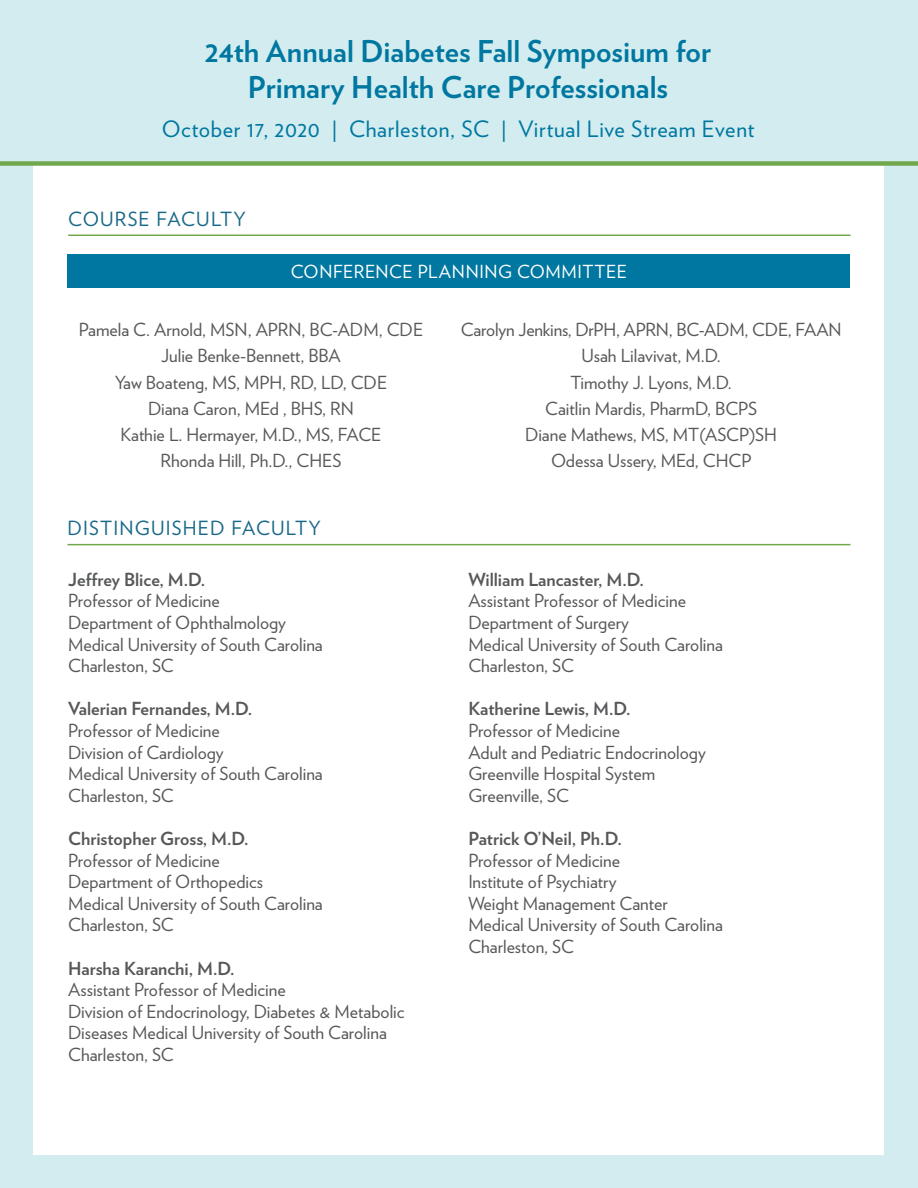
<style>
.page{position:relative;width:918px;height:1188px;background:#d2ecef}
.page>*{position:absolute;margin:0;border:0;box-sizing:border-box;transform-origin:0 0}
.t1{font:700 30px/36px "Verlag";color:#0077a0;text-align:center}
.t2{font:22.5px "Verlag";letter-spacing:.025em;color:#0077a0}
.t3{font:19.5px "Verlag";letter-spacing:.06em;color:#186887}
.t4{font:18px/21.6px "Verlag";color:#57585a}
.t5{font:700 18px "Verlag";color:#57585a}
.t6{font:18px "Verlag";letter-spacing:.03em;color:#fff}
</style>
<div class="page">
<div style="left:34px;top:162px;width:850px;height:992px;background:#fff"></div>
<div style="left:0;top:161px;width:918px;height:5px;background:#72a84d"></div>
<hr style="left:68px;top:235px;width:783px;height:1px;background:#72a84d">
<div style="left:68px;top:254px;width:782px;height:34px;background:#0077a0"></div>
<hr style="left:68px;top:544px;width:782px;height:1px;background:#72a84d">
<h1 class="t1" style="left:205px;top:32px;width:508px">24th Annual Diabetes Fall Symposium for<br>Primary Health Care Professionals</h1>
<p class="t2" style="left:162px;top:112px;width:594px">October 17, 2020 | Charleston, SC | Virtual Live Stream Event</p>
<p class="t3" style="left:68px;top:204px;width:179px">COURSE FACULTY</p>
<p class="t6" style="left:291px;top:258px;width:338px">CONFERENCE PLANNING COMMITTEE</p>
<p class="t4" style="left:79px;top:316px;width:346px;line-height:26.2px;text-align:center">Pamela C. Arnold, MSN, APRN, BC-ADM, CDE<br>Julie Benke-Bennett, BBA<br>Yaw Boateng, MS, MPH, RD, LD, CDE<br>Diana Caron, MEd , BHS, RN<br>Kathie L. Hermayer, M.D., MS, FACE<br>Rhonda Hill, Ph.D., CHES</p>
<p class="t4" style="left:461px;top:316px;width:382px;line-height:26.2px;text-align:center">Carolyn Jenkins, DrPH, APRN, BC-ADM, CDE, FAAN<br>Usah Lilavivat, M.D.<br>Timothy J. Lyons, M.D.<br>Caitlin Mardis, PharmD, BCPS<br>Diane Mathews, MS, MT(ASCP)SH<br>Odessa Ussery, MEd, CHCP</p>
<p class="t3" style="left:68px;top:513px;width:255px">DISTINGUISHED FACULTY</p>
<p class="t5" style="left:68px;top:565px;width:139px">Jeffrey Blice, M.D.</p>
<p class="t4" style="left:68px;top:589px;width:256px">Professor of Medicine<br>Department of Ophthalmology<br>Medical University of South Carolina<br>Charleston, SC</p>
<p class="t5" style="left:68px;top:695px;width:186px">Valerian Fernandes, M.D.</p>
<p class="t4" style="left:68px;top:719px;width:256px">Professor of Medicine<br>Division of Cardiology<br>Medical University of South Carolina<br>Charleston, SC</p>
<p class="t5" style="left:68px;top:824px;width:182px">Christopher Gross, M.D.</p>
<p class="t4" style="left:68px;top:849px;width:256px">Professor of Medicine<br>Department of Orthopedics<br>Medical University of South Carolina<br>Charleston, SC</p>
<p class="t5" style="left:68px;top:954px;width:168px">Harsha Karanchi, M.D.</p>
<p class="t4" style="left:68px;top:978px;width:338px">Assistant Professor of Medicine<br>Division of Endocrinology, Diabetes &amp; Metabolic Diseases Medical University of South Carolina Charleston, SC</p>
<p class="t5" style="left:468px;top:565px;width:177px">William Lancaster, M.D.</p>
<p class="t4" style="left:468px;top:589px;width:256px">Assistant Professor of Medicine<br>Department of Surgery<br>Medical University of South Carolina<br>Charleston, SC</p>
<p class="t5" style="left:468px;top:695px;width:164px">Katherine Lewis, M.D.</p>
<p class="t4" style="left:468px;top:719px;width:239px">Professor of Medicine<br>Adult and Pediatric Endocrinology<br>Greenville Hospital System<br>Greenville, SC</p>
<p class="t5" style="left:468px;top:824px;width:155px">Patrick O’Neil, Ph.D.</p>
<p class="t4" style="left:468px;top:849px;width:256px">Professor of Medicine<br>Institute of Psychiatry<br>Weight Management Canter<br>Medical University of South Carolina<br>Charleston, SC</p>
</div>
